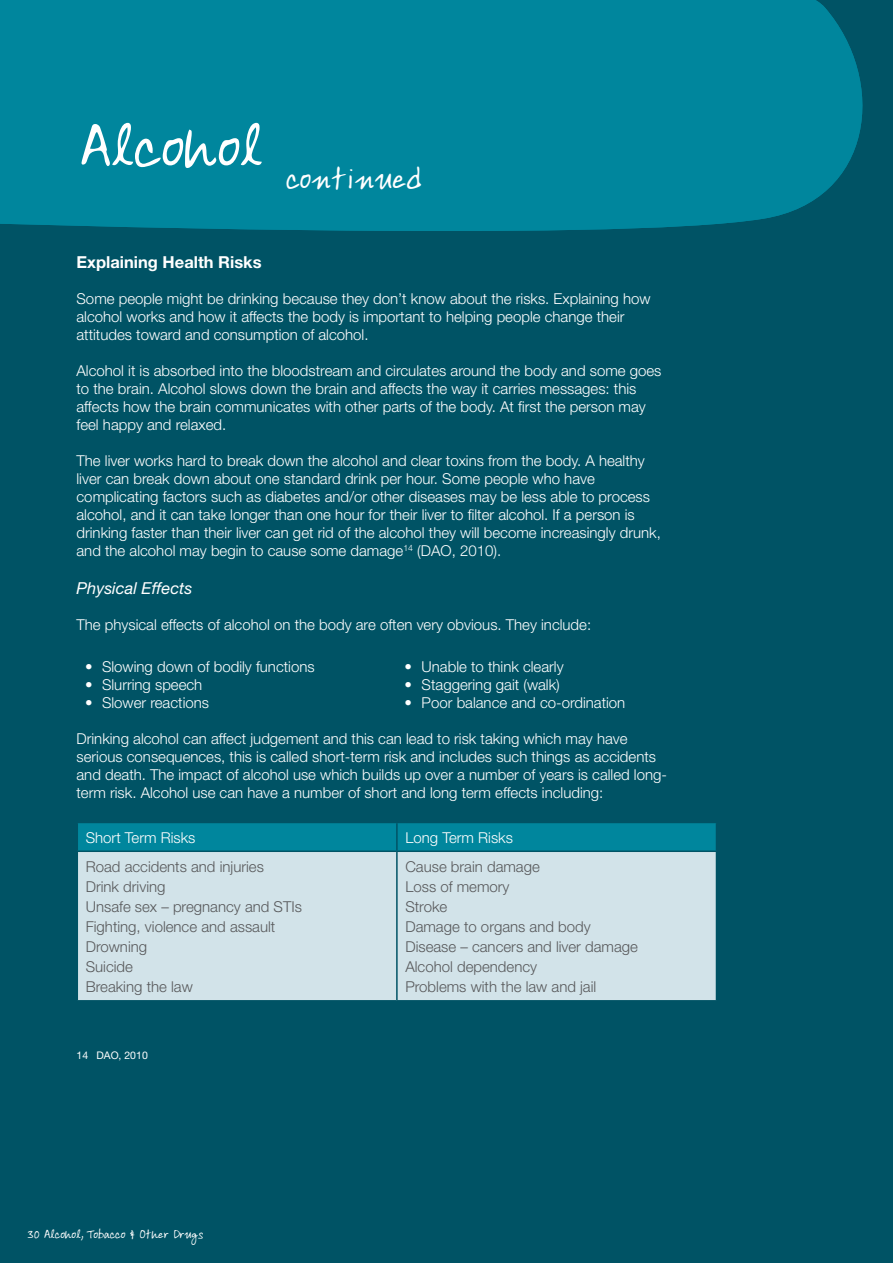
<style>
.page{position:relative;width:893px;height:1263px;background:#005365}
.page>*{position:absolute;margin:0;border:0;box-sizing:border-box;transform-origin:0 0}
.t1{font:30px "Ardleys Hand";color:#fff}
.t2{font:700 16.5px "Helvetica Neue";color:#fff}
.t3{font:italic 16.5px "Helvetica Neue";color:#fff}
.t4{font:300 15px/18px "Helvetica Neue";color:#fff}
.t5{font:300 15px/20.1px "Helvetica Neue";color:#58595b}
.t6{font:12px "Ardleys Hand";color:#fff}
.t7{font:10.5px "Helvetica Neue";color:#fff}
</style>
<div class="page">
<div style="left:0;top:0;width:863px;height:231px;background:#00869d"></div>
<div style="left:78px;top:852px;width:638px;height:148px;background:#d2e3e9"></div>
<div style="left:78px;top:823px;width:638px;height:27px;background:#00869d"></div>
<hr style="left:396px;top:852px;width:2px;height:148px;background:#005365">
<h1 class="t1" style="left:77px;top:160px;width:346px"><sup>Alcohol</sup> continued</h1>
<p class="t2" style="left:77px;top:252px;width:187px">Explaining Health Risks</p>
<p class="t4" style="left:77px;top:289px;width:576px">Some people might be drinking because they don’t know about the risks. Explaining how alcohol works and how it affects the body is important to helping people change their attitudes toward and consumption of alcohol.</p>
<p class="t4" style="left:77px;top:361px;width:586px">Alcohol it is absorbed into the bloodstream and circulates around the body and some goes to the brain. Alcohol slows down the brain and affects the way it carries messages: this affects how the brain communicates with other parts of the body. At first the person may feel happy and relaxed.</p>
<p class="t4" style="left:77px;top:451px;width:586px">The liver works hard to break down the alcohol and clear toxins from the body. A healthy liver can break down about one standard drink per hour. Some people who have complicating factors such as diabetes and/or other diseases may be less able to process alcohol, and it can take longer than one hour for their liver to filter alcohol. If a person is drinking faster than their liver can get rid of the alcohol they will become increasingly drunk, and the alcohol may begin to cause some damage<sup>14</sup> (DAO, 2010).</p>
<p class="t3" style="left:77px;top:578px;width:117px">Physical Effects</p>
<p class="t4" style="left:77px;top:615px;width:516px">The physical effects of alcohol on the body are often very obvious. They include:</p>
<p class="t4" style="left:85px;top:657px;width:231px">• Slowing down of bodily functions</p>
<p class="t4" style="left:85px;top:675px;width:119px">• Slurring speech</p>
<p class="t4" style="left:85px;top:693px;width:126px">• Slower reactions</p>
<p class="t4" style="left:405px;top:657px;width:160px">• Unable to think clearly</p>
<p class="t4" style="left:405px;top:675px;width:157px">• Staggering gait (walk)</p>
<p class="t4" style="left:405px;top:693px;width:222px">• Poor balance and co-ordination</p>
<p class="t4" style="left:77px;top:729px;width:592px">Drinking alcohol can affect judgement and this can lead to risk taking which may have serious consequences, this is called short-term risk and includes such things as accidents and death. The impact of alcohol use which builds up over a number of years is called long&shy;term risk. Alcohol use can have a number of short and long term effects including:</p>
<p class="t4" style="left:86px;top:828px;width:111px">Short Term Risks</p>
<p class="t4" style="left:405px;top:828px;width:109px">Long Term Risks</p>
<p class="t5" style="left:86px;top:856px;width:218px">Road accidents and injuries<br>Drink driving<br>Unsafe sex – pregnancy and STIs<br>Fighting, violence and assault<br>Drowning<br>Suicide<br>Breaking the law</p>
<p class="t5" style="left:405px;top:856px;width:234px">Cause brain damage<br>Loss of memory<br>Stroke<br>Damage to organs and body<br>Disease – cancers and liver damage<br>Alcohol dependency<br>Problems with the law and jail</p>
<p class="t7" style="left:77px;top:1049px;width:73px">14 DAO, 2010</p>
<p class="t6" style="left:27px;top:1227px;width:178px">30 Alcohol, Tobacco &amp; Other Drugs</p>
</div>
